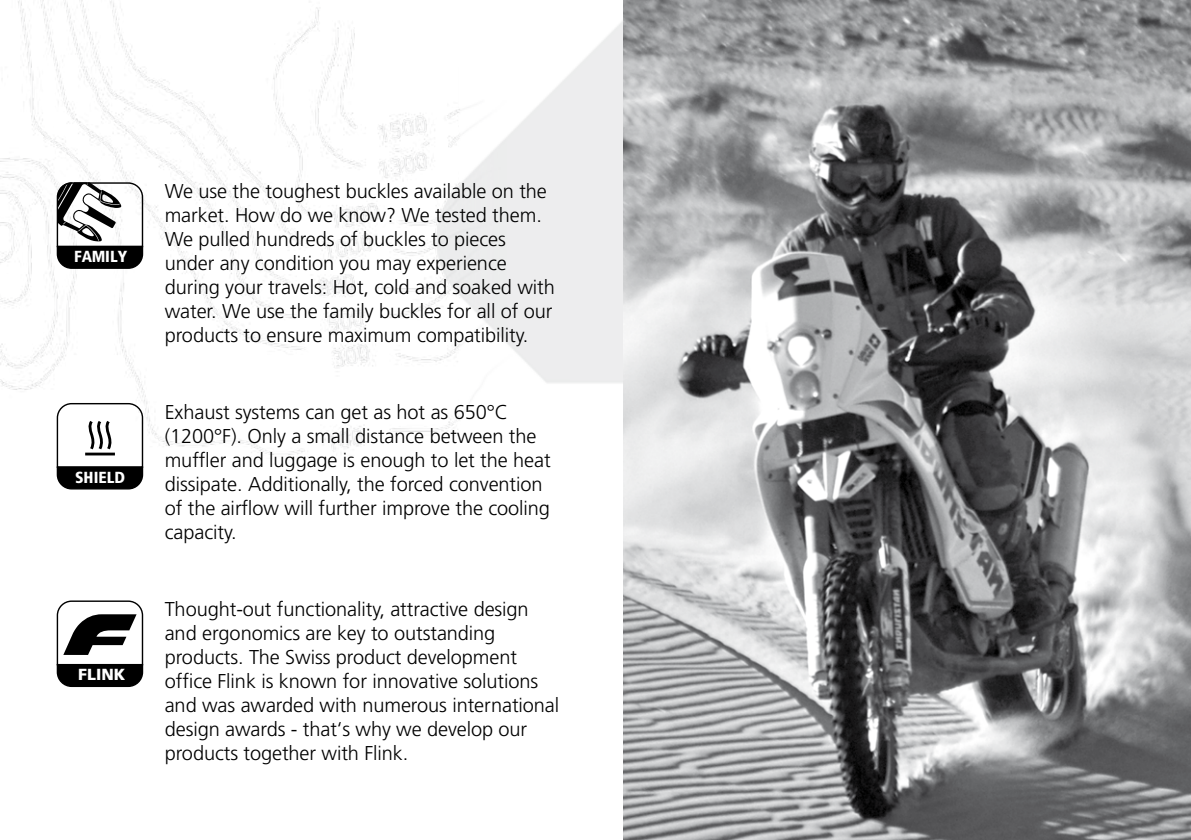
<style>
.page{position:relative;width:1191px;height:840px;background:#fff}
.page>*{position:absolute;margin:0;border:0;box-sizing:border-box;transform-origin:0 0}
.t1{font:300 20px/24px "Frutiger CE";letter-spacing:-.005em;color:#000}
.t2{font:900 condensed 16px "Frutiger";color:#fff}
.t3{font:900 16px "Frutiger";color:#fff}
</style>
<div class="page">
<img style="left:0;top:0;width:624px;height:839px">
<svg style="left:56px;top:181px;width:88px;height:88px"></svg>
<svg style="left:56px;top:402px;width:88px;height:88px"></svg>
<svg style="left:56px;top:599px;width:88px;height:88px"></svg>
<img style="left:624px;top:0;width:567px;height:839px">
<p class="t2" style="left:74px;top:247px;width:55px">FAMILY</p>
<p class="t2" style="left:75px;top:467px;width:52px">SHIELD</p>
<p class="t3" style="left:78px;top:664px;width:49px">FLINK</p>
<p class="t1" style="left:165px;top:179px;width:392px">We use the toughest buckles available on the market. How do we know? We tested them.<br>We pulled hundreds of buckles to pieces under any condition you may experience during your travels: Hot, cold and soaked with water. We use the family buckles for all of our products to ensure maximum compatibility.</p>
<p class="t1" style="left:165px;top:399px;width:387px">Exhaust systems can get as hot as 650°C (1200°F). Only a small distance between the muffler and luggage is enough to let the heat dissipate. Additionally, the forced convention of the airflow will further improve the cooling capacity.</p>
<p class="t1" style="left:165px;top:596px;width:396px">Thought-out functionality, attractive design and ergonomics are key to outstanding products. The Swiss product development office Flink is known for innovative solutions and was awarded with numerous international design awards - that‘s why we develop our products together with Flink.</p>
</div>
